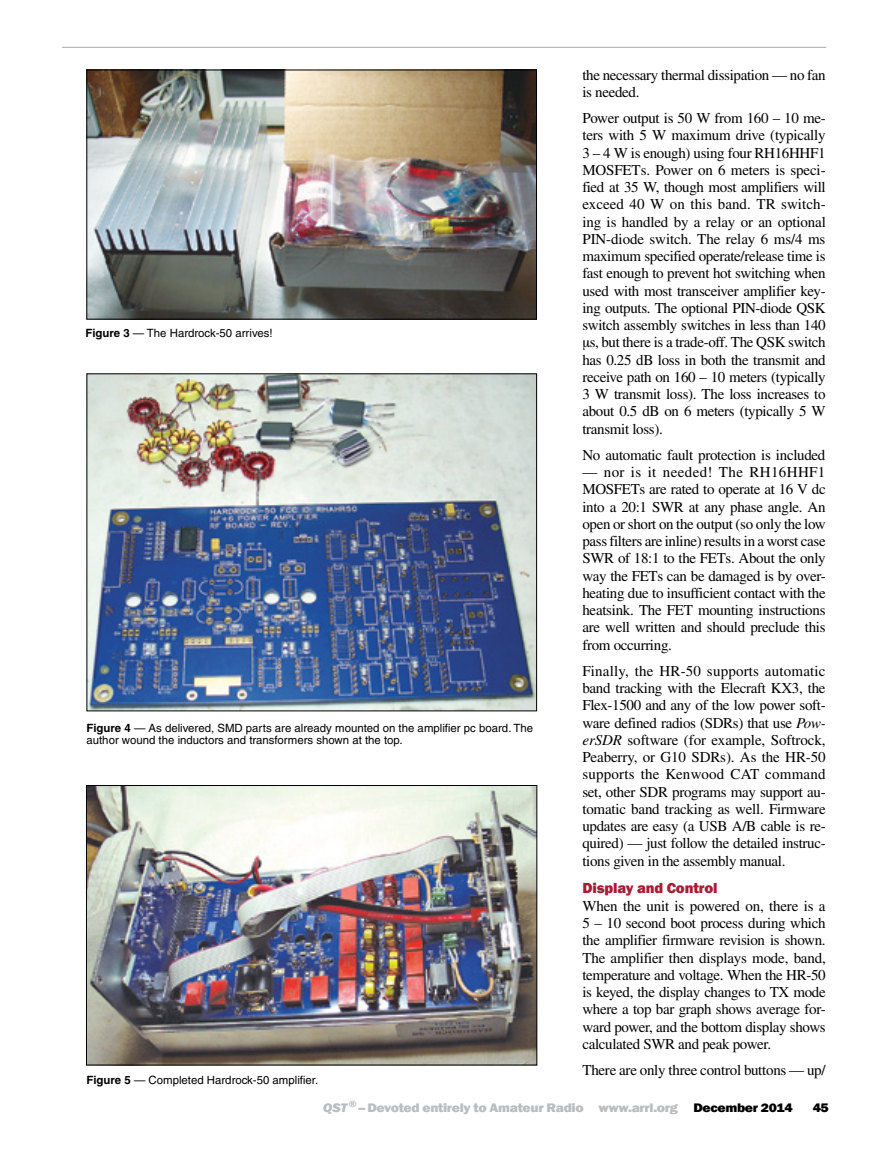
<style>
.page{position:relative;width:885px;height:1161px;background:#fff}
.page>*{position:absolute;margin:0;border:0;box-sizing:border-box;transform-origin:0 0}
.Body_Text{font:15px/17.2px "Times";letter-spacing:-.02em;color:#000;text-align:justify}
.Subhead_1{font:800 15px "Franklin Gothic";letter-spacing:-.01em;color:#a51e36}
.t1{font:800 12.75px "Franklin Gothic";letter-spacing:-.025em;color:#babcbe;scale:1.1 1}
.t2{font:800 12.75px "Franklin Gothic";color:#000;scale:1.1 1}
.t3{font:11.4px/12px "Helvetica";color:#000}
.s1{font-weight:700}
.s2{font-style:italic}
.s3{color:#000}
</style>
<div class="page">
<hr style="left:62px;top:47px;width:764px;height:1px;background:#a7a9ac">
<img style="left:88px;top:72px;width:446px;height:245px">
<div style="left:86px;top:70px;width:450px;height:249px;border:1px solid #000"></div>
<img style="left:88px;top:376px;width:446px;height:333px">
<img style="left:88px;top:787px;width:447px;height:276px">
<div style="left:86px;top:785px;width:451px;height:280px;border:1px solid #000"></div>
<p class="t3" style="left:85px;top:327px;width:189px"><span class="s1">Figure 3</span> — The Hardrock-50 arrives!</p>
<p class="t3" style="left:86px;top:722px;width:448px"><span class="s1">Figure 4</span> — As delivered, SMD parts are already mounted on the amplifier pc board. The author wound the inductors and transformers shown at the top.</p>
<p class="t3" style="left:86px;top:1074px;width:233px"><span class="s1">Figure 5</span> — Completed Hardrock-50 amplifier.</p>
<p class="Body_Text" style="left:582px;top:66px;width:245px">the necessary thermal dissipation — no fan is needed.</p>
<p class="Body_Text" style="left:582px;top:109px;width:245px">Power output is 50 W from 160 – 10 me&shy;ters with 5 W maximum drive (typically 3 – 4 W is enough) using four RH16HHF1<br>MOSFETs. Power on 6 meters is speci&shy;fied at 35 W, though most amplifiers will exceed 40 W on this band. TR switch&shy;ing is handled by a relay or an optional PIN-diode switch. The relay 6 ms/4 ms maximum specified operate/release time is fast enough to prevent hot switching when used with most transceiver amplifier key&shy;ing outputs. The optional PIN-diode QSK switch assembly switches in less than 140 µs, but there is a trade-off. The QSK switch has 0.25 dB loss in both the transmit and receive path on 160 – 10 meters (typically 3 W transmit loss). The loss increases to about 0.5 dB on 6 meters (typically 5 W transmit loss).</p>
<p class="Body_Text" style="left:582px;top:446px;width:244px">No automatic fault protection is included</p>
<p class="Body_Text" style="left:582px;top:463px;width:245px">— nor is it needed! The RH16HHF1<br>MOSFETs are rated to operate at 16 V dc into a 20:1 SWR at any phase angle. An open or short on the output (so only the low pass filters are inline) results in a worst case SWR of 18:1 to the FETs. About the only way the FETs can be damaged is by over&shy;heating due to insufficient contact with the heatsink. The FET mounting instructions are well written and should preclude this from occurring.</p>
<p class="Body_Text" style="left:582px;top:662px;width:245px">Finally, the HR-50 supports automatic band tracking with the Elecraft KX3, the Flex-1500 and any of the low power soft&shy;ware defined radios (SDRs) that use <span class="s2">Pow&shy;erSDR</span> software (for example, Softrock, Peaberry, or G10 SDRs). As the HR-50 supports the Kenwood CAT command set, other SDR programs may support au&shy;tomatic band tracking as well. Firmware updates are easy (a USB A/B cable is re&shy;quired) — just follow the detailed instruc&shy;tions given in the assembly manual.</p>
<p class="Subhead_1" style="left:582px;top:878px;width:137px">Display and Control</p>
<p class="Body_Text" style="left:582px;top:897px;width:245px">When the unit is powered on, there is a 5 – 10 second boot process during which the amplifier firmware revision is shown.<br>The amplifier then displays mode, band, temperature and voltage. When the HR-50 is keyed, the display changes to TX mode where a top bar graph shows average for&shy;ward power, and the bottom display shows calculated SWR and peak power.</p>
<p class="Body_Text" style="left:582px;top:1061px;width:245px">There are only three control buttons — up/</p>
<p class="t1" style="left:323px;top:1099px;width:428px"><span class="s2">QST</span><sup>®</sup>– Devoted entirely to Amateur Radio www.arrl.org <span class="s3">December 2014</span></p>
<p class="t2" style="left:812px;top:1099px;width:16px">45</p>
</div>
